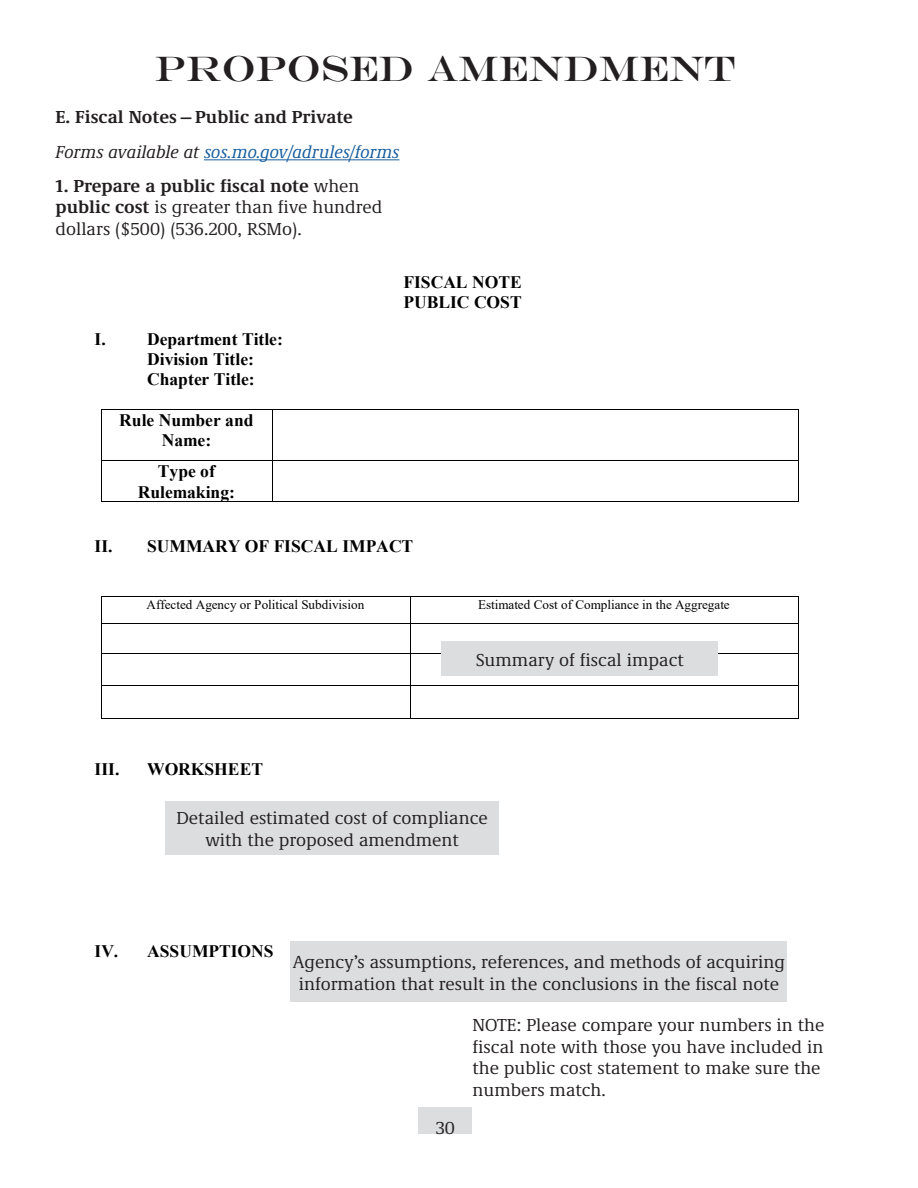
<style>
.page{position:relative;width:918px;height:1188px;background:#fff}
.page>*{position:absolute;margin:0;border:0;box-sizing:border-box;transform-origin:0 0}
.t1{font:36px "Engravers";color:#231f20}
.t2{font:18px/21.6px "Demos Next Pro";color:#231f20}
.t3{font:italic 18px "Demos Next Pro";color:#175d9e}
.t4{font:700 18px "Demos Next Pro";color:#231f20}
.t5{font:700 17.55px/20.1px "Times New Roman";color:#000}
.t6{font:13.2px "Times New Roman";color:#000}
.s1{color:#231f20}
.s2{font-weight:700}
</style>
<div class="page">
<div style="left:418px;top:1107px;width:54px;height:27px;background:#dcdddf"></div>
<hr style="left:204px;top:159px;width:195px;height:1px;background:#175d9e">
<hr style="left:101px;top:409px;width:171px;height:1px;background:#000">
<hr style="left:273px;top:409px;width:525px;height:1px;background:#000">
<hr style="left:101px;top:410px;width:1px;height:50px;background:#000">
<hr style="left:272px;top:410px;width:1px;height:50px;background:#000">
<hr style="left:798px;top:410px;width:1px;height:50px;background:#000">
<hr style="left:101px;top:460px;width:171px;height:1px;background:#000">
<hr style="left:273px;top:460px;width:525px;height:1px;background:#000">
<hr style="left:101px;top:461px;width:1px;height:40px;background:#000">
<hr style="left:101px;top:501px;width:171px;height:1px;background:#000">
<hr style="left:272px;top:461px;width:1px;height:40px;background:#000">
<hr style="left:273px;top:501px;width:525px;height:1px;background:#000">
<hr style="left:798px;top:461px;width:1px;height:40px;background:#000">
<hr style="left:101px;top:596px;width:309px;height:1px;background:#000">
<hr style="left:411px;top:596px;width:387px;height:1px;background:#000">
<hr style="left:101px;top:623px;width:309px;height:1px;background:#000">
<hr style="left:411px;top:623px;width:387px;height:1px;background:#000">
<svg style="left:101px;top:597px;width:1px;height:56px"></svg>
<hr style="left:101px;top:653px;width:309px;height:1px;background:#000">
<svg style="left:410px;top:596px;width:1px;height:58px"></svg>
<hr style="left:411px;top:653px;width:387px;height:1px;background:#000">
<svg style="left:798px;top:596px;width:1px;height:58px"></svg>
<hr style="left:101px;top:654px;width:1px;height:31px;background:#000">
<hr style="left:410px;top:654px;width:1px;height:31px;background:#000">
<hr style="left:798px;top:654px;width:1px;height:31px;background:#000">
<hr style="left:101px;top:685px;width:309px;height:1px;background:#000">
<hr style="left:411px;top:685px;width:387px;height:1px;background:#000">
<hr style="left:101px;top:686px;width:1px;height:32px;background:#000">
<hr style="left:101px;top:718px;width:309px;height:1px;background:#000">
<hr style="left:410px;top:686px;width:1px;height:32px;background:#000">
<hr style="left:411px;top:718px;width:387px;height:1px;background:#000">
<hr style="left:798px;top:686px;width:1px;height:32px;background:#000">
<div style="left:291px;top:942px;width:496px;height:60px;background:#dcdddf"></div>
<div style="left:442px;top:642px;width:276px;height:34px;background:#dcdddf"></div>
<div style="left:165px;top:801px;width:334px;height:54px;background:#dcdddf"></div>
<p class="t1" style="left:155px;top:47px;width:582px">PROPOSED AMENDMENT</p>
<p class="t4" style="left:56px;top:104px;width:299px">E. Fiscal Notes—Public and Private</p>
<p class="t3" style="left:56px;top:140px;width:345px"><span class="s1">Forms available at</span> sos.mo.gov/adrules/forms</p>
<p class="t2" style="left:56px;top:174px;width:328px"><span class="s2">1. Prepare a public fiscal note</span> when <span class="s2">public cost</span> is greater than five hundred dollars ($500) (536.200, RSMo).</p>
<p class="t5" style="left:404px;top:271px;width:120px">FISCAL NOTE<br>PUBLIC COST</p>
<p class="t5" style="left:147px;top:328px;width:137px;text-indent:-53px">I. Department Title:<br>Division Title:<br>Chapter Title:</p>
<p class="t5" style="left:119px;top:410px;width:136px;text-align:center">Rule Number and<br>Name:</p>
<p class="t5" style="left:138px;top:461px;width:99px;text-align:center">Type of<br>Rulemaking:</p>
<p class="t5" style="left:95px;top:535px;width:320px">II. SUMMARY OF FISCAL IMPACT</p>
<p class="t6" style="left:147px;top:595px;width:219px">Affected Agency or Political Subdivision</p>
<p class="t6" style="left:478px;top:595px;width:253px">Estimated Cost of Compliance in the Aggregate</p>
<p class="t5" style="left:95px;top:759px;width:26px">III.</p>
<p class="t5" style="left:147px;top:759px;width:117px">WORKSHEET</p>
<p class="t2" style="left:476px;top:648px;width:209px">Summary of fiscal impact</p>
<p class="t2" style="left:176px;top:807px;width:313px;text-align:center">Detailed estimated cost of compliance with the proposed amendment</p>
<p class="t5" style="left:95px;top:940px;width:181px">IV. ASSUMPTIONS</p>
<p class="t2" style="left:293px;top:950px;width:494px;text-align:center">Agency’s assumptions, references, and methods of acquiring information that result in the conclusions in the fiscal note</p>
<p class="t2" style="left:472px;top:1013px;width:353px">NOTE: Please compare your numbers in the fiscal note with those you have included in the public cost statement to make sure the numbers match.</p>
<p class="t2" style="left:436px;top:1116px;width:21px">30</p>
</div>
